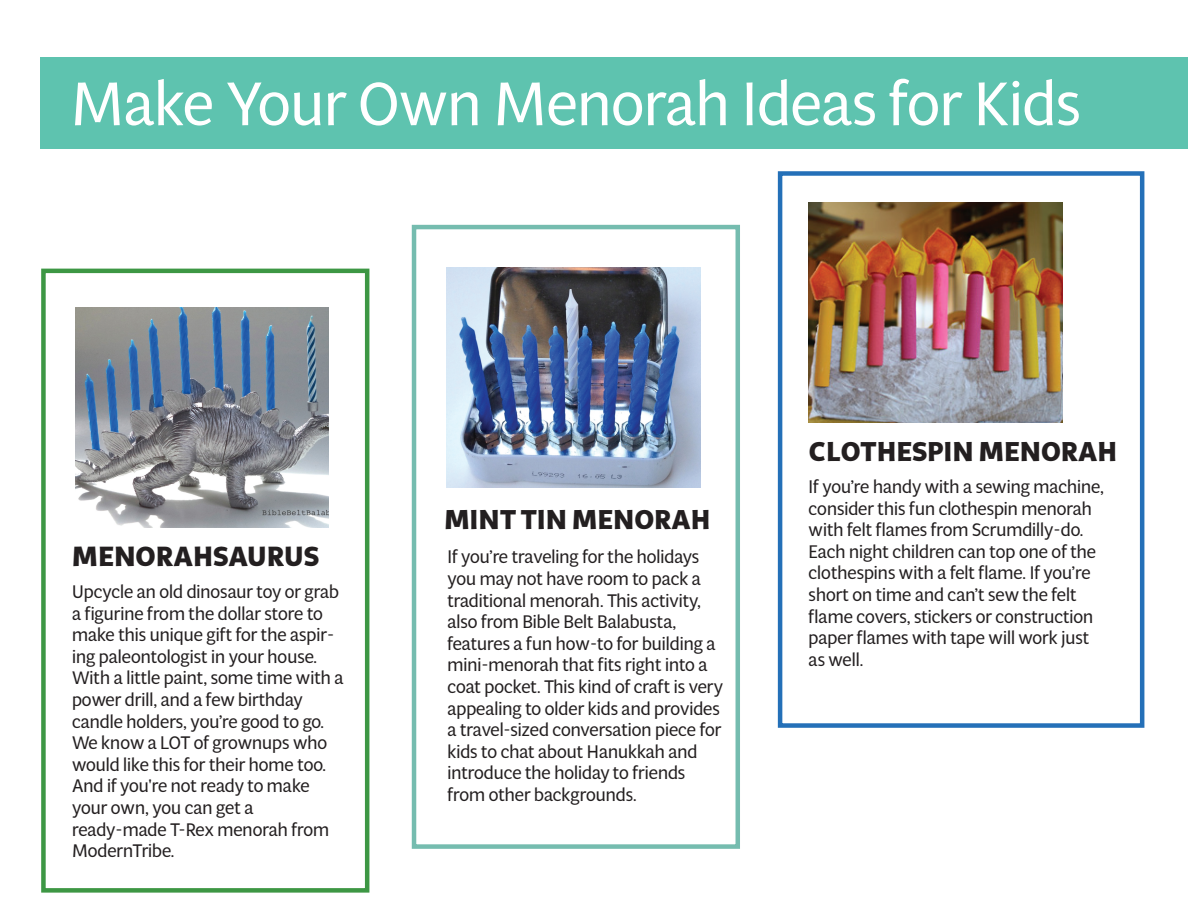
<style>
.page{position:relative;width:1188px;height:918px;background:#fff}
.page>*{position:absolute;margin:0;border:0;box-sizing:border-box;transform-origin:0 0}
.t1{font:60.6px "Multi Display";color:#fff}
.t2{font:700 27.45px "Multi Display";color:#231f20}
.t3{font:700 27px "Multi Display";color:#231f20}
.t4{font:18px/21.6px "Multi Display";color:#231f20}
</style>
<div class="page">
<div style="left:40px;top:57px;width:1148px;height:92px;background:#5ec3af"></div>
<img style="left:75px;top:307px;width:254px;height:220px">
<img style="left:446px;top:267px;width:254px;height:221px">
<img style="left:809px;top:202px;width:254px;height:220px">
<div style="left:778px;top:171px;width:366px;height:557px;border:4px solid #2470b8"></div>
<div style="left:412px;top:225px;width:328px;height:624px;border:4px solid #75bcaf"></div>
<div style="left:41px;top:269px;width:328px;height:624px;border:4px solid #3d9744"></div>
<h1 class="t1" style="left:71px;top:62px;width:1011px">Make Your Own Menorah Ideas for Kids</h1>
<h2 class="t2" style="left:72px;top:537px;width:249px">MENORAHSAURUS</h2>
<p class="t4" style="left:72px;top:580px;width:273px">Upcycle an old dinosaur toy or grab a figurine from the dollar store to make this unique gift for the aspir&shy;ing paleontologist in your house.<br>With a little paint, some time with a power drill, and a few birthday candle holders, you’re good to go.<br>We know a LOT of grownups who would like this for their home too.<br>And if you're not ready to make your own, you can get a ready-made T-Rex menorah from<br>ModernTribe.</p>
<h3 class="t3" style="left:444px;top:501px;width:268px">MINT TIN MENORAH</h3>
<p class="t4" style="left:447px;top:545px;width:277px">If you’re traveling for the holidays you may not have room to pack a traditional menorah. This activity, also from Bible Belt Balabusta, features a fun how-to for building a mini-menorah that fits right into a coat pocket. This kind of craft is very appealing to older kids and provides a travel-sized conversation piece for kids to chat about Hanukkah and introduce the holiday to friends from other backgrounds.</p>
<h3 class="t3" style="left:809px;top:433px;width:310px">CLOTHESPIN MENORAH</h3>
<p class="t4" style="left:809px;top:475px;width:297px">If you’re handy with a sewing machine, consider this fun clothespin menorah with felt flames from Scrumdilly-do.<br>Each night children can top one of the clothespins with a felt flame. If you’re short on time and can’t sew the felt flame covers, stickers or construction paper flames with tape will work just as well.</p>
</div>
